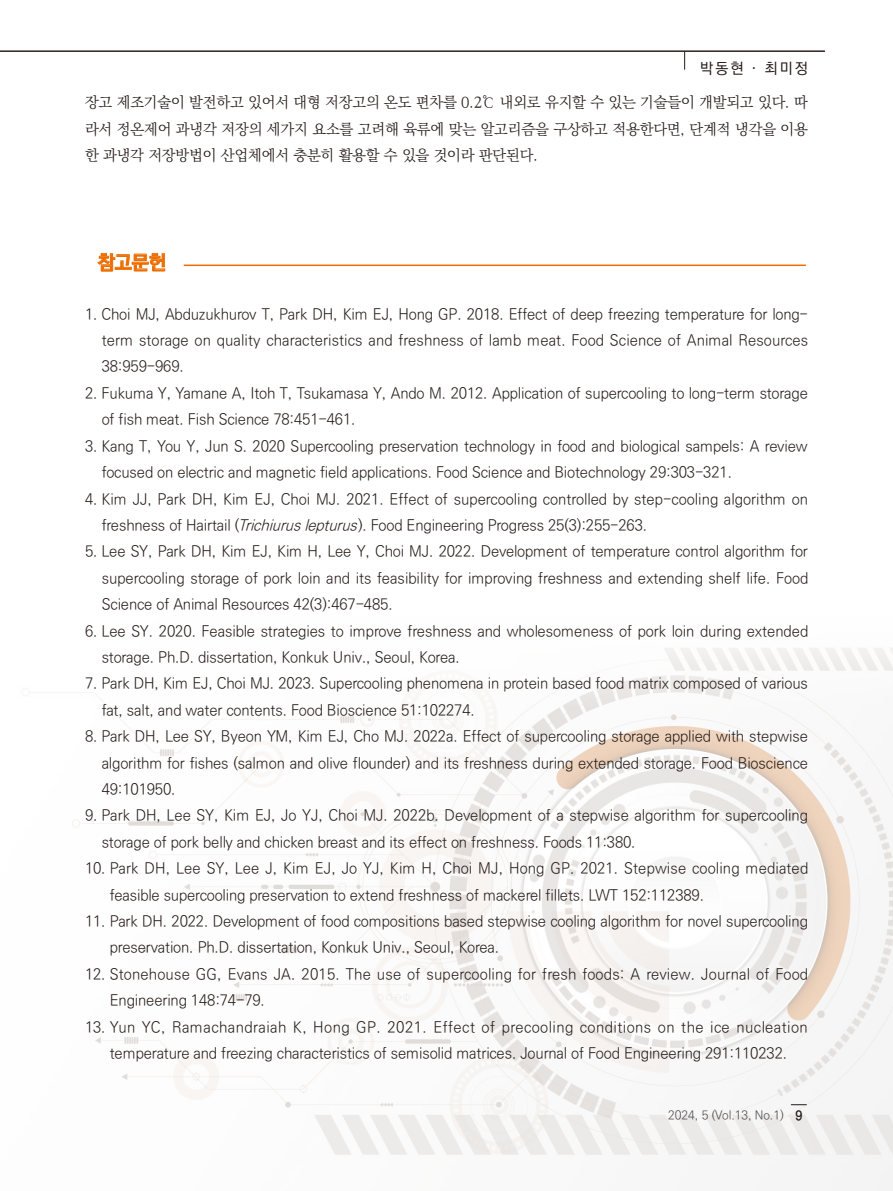
<style>
.page{position:relative;width:893px;height:1191px;background:#fff}
.page>*{position:absolute;margin:0;border:0;box-sizing:border-box;transform-origin:0 0}
.t1{font:700 19.5px "Ko Pub World Dotum";color:#ed6d00}
.t2{font:300 15px/26.4px "Ko Pub World Dotum";letter-spacing:-.01em;color:#231916}
.t3{font:300 15px/26.4px "Ko Pub World Batang";letter-spacing:-.01em;color:#231916;text-align:justify}
.t4{font:300 15px/26.4px "Ko Pub World Dotum";letter-spacing:.01em;color:#231916}
.t5{font:500 15px "Ko Pub World Dotum";letter-spacing:.14em;color:#231916}
.t6{font:300 12px "Ko Pub World Dotum";letter-spacing:-.01em;color:#4d4a4a}
.s1{font-style:italic}
.s2{font-weight:700;font-size:13.5px;color:#231916}
</style>
<div class="page">
<svg style="left:22px;top:648px;width:871px;height:543px"></svg>
<hr style="left:0;top:51px;width:825px;height:1px;background:#231916">
<svg style="left:791px;top:1104px;width:16px;height:1px"></svg>
<svg style="left:684px;top:52px;width:1px;height:18px"></svg>
<svg style="left:98px;top:253px;width:67px;height:18px"></svg>
<hr style="left:184px;top:264px;width:622px;height:2px;background:#ed6d00">
<p class="t5" style="left:700px;top:57px;width:109px">박동현 〮 최미정</p>
<p class="t3" style="left:85px;top:90px;width:724px">장고 제조기술이 발전하고 있어서 대형 저장고의 온도 편차를 0.2℃ 내외로 유지할 수 있는 기술들이 개발되고 있다. 따 라서 정온제어 과냉각 저장의 세가지 요소를 고려해 육류에 맞는 알고리즘을 구상하고 적용한다면, 단계적 냉각을 이용 한 과냉각 저장방법이 산업체에서 충분히 활용할 수 있을 것이라 판단된다.</p>
<p class="t1" style="left:98px;top:248px;width:70px">참고문헌</p>
<p class="t2" style="left:102px;top:301px;width:708px;text-align:justify;text-indent:-17px">1. Choi MJ, Abduzukhurov T, Park DH, Kim EJ, Hong GP. 2018. Effect of deep freezing temperature for long&shy;term storage on quality characteristics and freshness of lamb meat. Food Science of Animal Resources 38:959-969.</p>
<p class="t2" style="left:102px;top:380px;width:708px;text-indent:-17px">2. Fukuma Y, Yamane A, Itoh T, Tsukamasa Y, Ando M. 2012. Application of supercooling to long-term storage of fish meat. Fish Science 78:451-461.</p>
<p class="t2" style="left:102px;top:433px;width:707px;text-indent:-17px">3. Kang T, You Y, Jun S. 2020 Supercooling preservation technology in food and biological sampels: A review focused on electric and magnetic field applications. Food Science and Biotechnology 29:303-321.</p>
<p class="t2" style="left:102px;top:486px;width:708px;text-indent:-17px">4. Kim JJ, Park DH, Kim EJ, Choi MJ. 2021. Effect of supercooling controlled by step-cooling algorithm on freshness of Hairtail (<span class="s1">Trichiuruslepturus</span>). Food Engineering Progress 25(3):255-263.</p>
<p class="t2" style="left:102px;top:539px;width:708px;text-align:justify;text-indent:-17px">5. Lee SY, Park DH, Kim EJ, Kim H, Lee Y, Choi MJ. 2022. Development of temperature control algorithm for supercooling storage of pork loin and its feasibility for improving freshness and extending shelf life. Food Science of Animal Resources 42(3):467-485.</p>
<p class="t2" style="left:102px;top:618px;width:708px;text-indent:-17px">6. Lee SY. 2020. Feasible strategies to improve freshness and wholesomeness of pork loin during extended storage. Ph.D. dissertation, Konkuk Univ., Seoul, Korea.</p>
<p class="t2" style="left:102px;top:671px;width:708px;text-indent:-17px">7. Park DH, Kim EJ, Choi MJ. 2023. Supercooling phenomena in protein based food matrix composed of various fat, salt, and water contents. Food Bioscience 51:102274.</p>
<p class="t2" style="left:102px;top:723px;width:708px;text-align:justify;text-indent:-17px">8. Park DH, Lee SY, Byeon YM, Kim EJ, Cho MJ. 2022a. Effect of supercooling storage applied with stepwise algorithm for fishes (salmon and olive flounder) and its freshness during extended storage. Food Bioscience 49:101950.</p>
<p class="t2" style="left:102px;top:803px;width:708px;text-indent:-17px">9. Park DH, Lee SY, Kim EJ, Jo YJ, Choi MJ. 2022b. Development of a stepwise algorithm for supercooling storage of pork belly and chicken breast and its effect on freshness. Foods 11:380.</p>
<p class="t2" style="left:110px;top:855px;width:700px;text-indent:-25px">10. Park DH, Lee SY, Lee J, Kim EJ, Jo YJ, Kim H, Choi MJ, Hong GP. 2021. Stepwise cooling mediated feasible supercooling preservation to extend freshness of mackerel fillets. LWT 152:112389.</p>
<p class="t2" style="left:110px;top:908px;width:700px;text-indent:-25px">11. Park DH. 2022. Development of food compositions based stepwise cooling algorithm for novel supercooling preservation. Ph.D. dissertation, Konkuk Univ., Seoul, Korea.</p>
<p class="t4" style="left:110px;top:961px;width:700px;text-indent:-25px">12. Stonehouse GG, Evans JA. 2015. The use of supercooling for fresh foods: A review. Journal of Food<br>Engineering 148:74-79.</p>
<p class="t2" style="left:85px;top:1014px;width:724px;text-align:center">13. Yun YC, Ramachandraiah K, Hong GP. 2021. Effect of precooling conditions on the ice nucleation temperature and freezing characteristics of semisolid matrices. Journal of Food Engineering 291:110232.</p>
<p class="t6" style="left:668px;top:1106px;width:135px">2024, 5 (Vol.13, No.1) <span class="s2">9</span></p>
</div>
